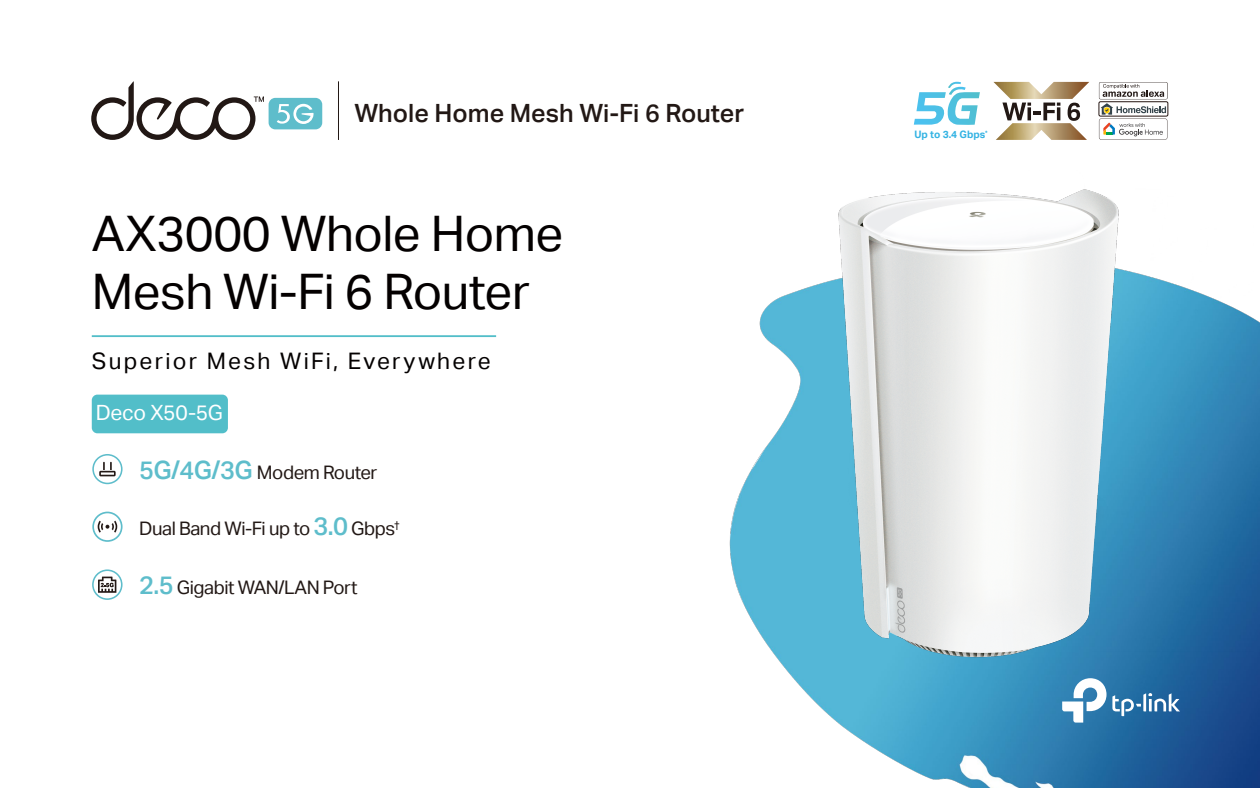
<style>
.page{position:relative;width:1260px;height:788px;background:#fff}
.page>*{position:absolute;margin:0;border:0;box-sizing:border-box;transform-origin:0 0}
.t1{font:49px/58.6px "TP Link Aktiv Regular";letter-spacing:-.01em;color:#040000}
.t2{font:25.11px "TP Link Aktiv Medium";color:#221815}
.t3{font:22.75px "TP Link Aktiv Regular";letter-spacing:.1em;color:#040000}
.t4{font:21px "TP Link Aktiv Regular";letter-spacing:-.015em;color:#fff}
.t5{font:18.64px "TP Link Aktiv Regular";letter-spacing:-.025em;color:#221815}
.t6{font:10.24px "TP Link Aktiv Bold";color:#34b3e3}
.s1{font-family:"TP Link Aktiv Medium";font-size:25.29px;color:#5ebdcb}
</style>
<div class="page">
<img style="left:377px;top:318px;width:883px;height:470px">
<div style="left:92px;top:394px;width:136px;height:39px;background:#52bec9;border-radius:6px"></div>
<hr style="left:92px;top:335px;width:404px;height:2px;background:#52bec9">
<svg style="left:1062px;top:683px;width:118px;height:39px"></svg>
<div style="left:269px;top:98px;width:53px;height:31px;background:#5ebdcb;border-radius:7px"></div>
<svg style="left:277px;top:104px;width:37px;height:20px"></svg>
<svg style="left:91px;top:81px;width:173px;height:59px"></svg>
<img style="left:678px;top:81px;width:575px;height:571px">
<img style="left:825px;top:188px;width:394px;height:495px">
<hr style="left:338px;top:81px;width:1px;height:59px;background:#221815">
<svg style="left:92px;top:569px;width:31px;height:31px"></svg>
<svg style="left:92px;top:454px;width:31px;height:30px"></svg>
<svg style="left:92px;top:511px;width:31px;height:31px"></svg>
<svg style="left:914px;top:82px;width:66px;height:43px"></svg>
<div style="left:1099px;top:102px;width:69px;height:14px;border:1px solid #251612;border-radius:2px"></div>
<svg style="left:1099px;top:103px;width:68px;height:37px"></svg>
<div style="left:1099px;top:82px;width:69px;height:17px;background:#989391;border-radius:2px"></div>
<div style="left:1099px;top:82px;width:68px;height:17px;background:#fff"></div>
<svg style="left:1103px;top:84px;width:61px;height:13px"></svg>
<h2 class="t2" style="left:354px;top:99px;width:391px">Whole Home Mesh Wi-Fi 6 Router</h2>
<h1 class="t1" style="left:92px;top:204px;width:473px">AX3000 Whole Home<br>Mesh Wi-Fi 6 Router</h1>
<p class="t3" style="left:92px;top:348px;width:400px">Superior Mesh WiFi, Everywhere</p>
<p class="t4" style="left:96px;top:401px;width:129px">Deco X50-5G</p>
<p class="t5" style="left:139px;top:462px;width:240px"><span class="s1">5G/4G/3G</span> Modem Router</p>
<p class="t5" style="left:139px;top:517px;width:262px">Dual Band Wi-Fi up to <span class="s1">3.0</span> Gbps<sup>†</sup></p>
<p class="t5" style="left:139px;top:576px;width:220px"><span class="s1">2.5</span> Gigabit WAN/LAN Port</p>
<p class="t6" style="left:915px;top:129px;width:75px">Up to 3.4 Gbps<sup>*</sup></p>
</div>
